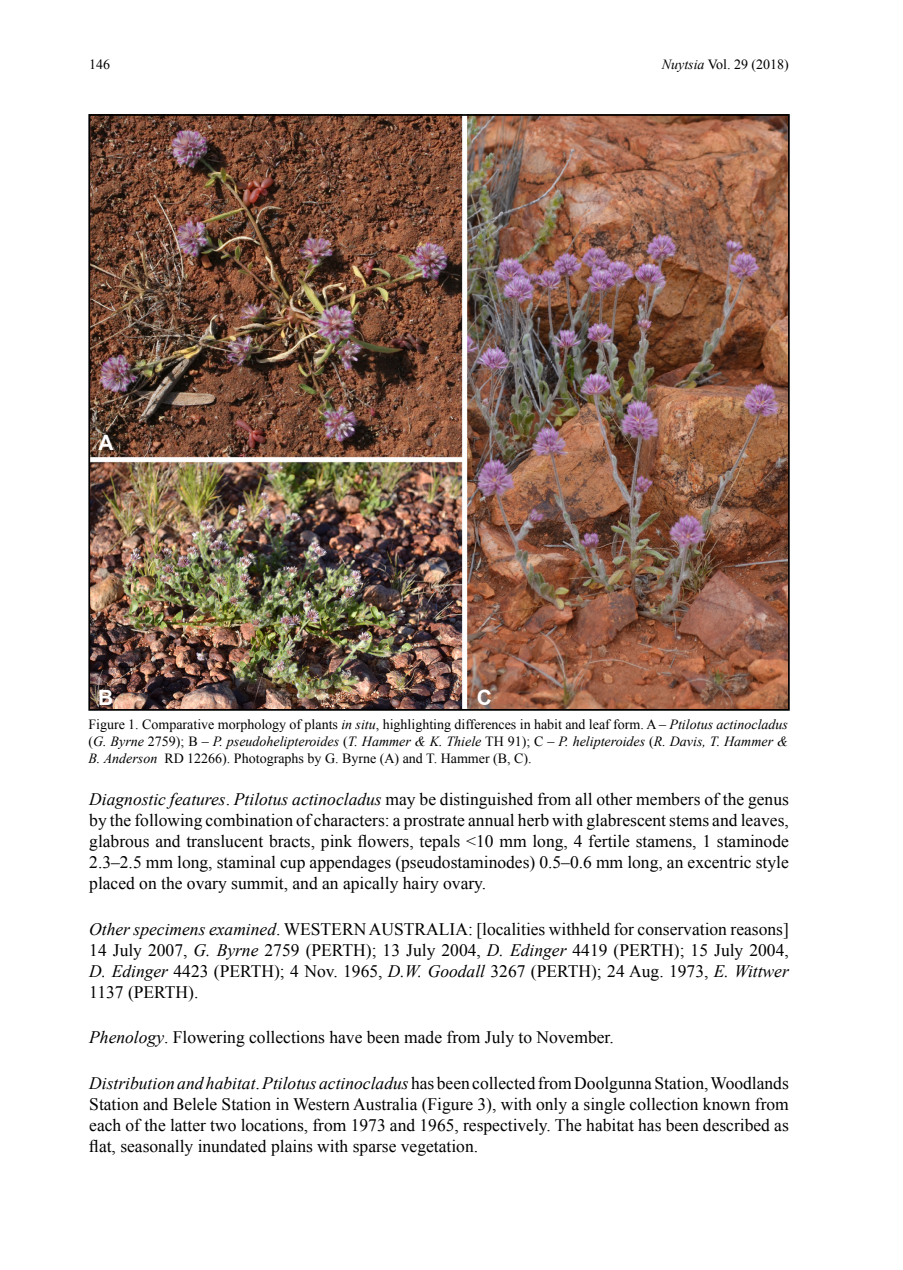
<style>
.page{position:relative;width:903px;height:1270px;background:#fff}
.page>*{position:absolute;margin:0;border:0;box-sizing:border-box;transform-origin:0 0}
.t1{font:700 21px "Arial";color:#fff}
.nBody{font:17.5px/21px "Times New Roman";color:#000;text-align:justify}
.nFigureCaption{font:14px/16.8px "Times New Roman";color:#000;text-align:justify}
.nHeader{font:14px "Times New Roman";color:#000}
.s1{font-style:italic}
</style>
<div class="page">
<img style="left:91px;top:117px;width:696px;height:591px">
<p class="nHeader" style="left:89px;top:55px;width:22px">146</p>
<p class="nFigureCaption" style="left:662px;top:56px;width:129px"><span class="s1">Nuytsia</span> Vol. 29 (2018)</p>
<p class="t1" style="left:99px;top:428px;width:17px">A</p>
<p class="t1" style="left:98px;top:684px;width:17px">B</p>
<p class="t1" style="left:477px;top:684px;width:17px">C</p>
<p class="nFigureCaption" style="left:88px;top:716px;width:701px">Figure 1. Comparative morphology of plants <span class="s1">in situ</span>, highlighting differences in habit and leaf form. A – <span class="s1">Ptilotus actinocladus </span>(<span class="s1">G. Byrne</span> 2759); B – <span class="s1">P. pseudohelipteroides</span> (<span class="s1">T. Hammer &amp; K. Thiele</span> TH 91); C – <span class="s1">P. helipteroides</span> (<span class="s1">R. Davis, T. Hammer &amp; B. Anderson</span> RD 12266). Photographs by G. Byrne (A) and T. Hammer (B, C).</p>
<p class="nBody" style="left:89px;top:788px;width:701px"><span class="s1">Diagnostic features</span>. <span class="s1">Ptilotus actinocladus</span> may be distinguished from all other members of the genus by the following combination of characters: a prostrate annual herb with glabrescent stems and leaves, glabrous and translucent bracts, pink flowers, tepals &lt;10 mm long, 4 fertile stamens, 1 staminode 2.3–2.5 mm long, staminal cup appendages (pseudostaminodes) 0.5–0.6 mm long, an excentric style placed on the ovary summit, and an apically hairy ovary.</p>
<p class="nBody" style="left:89px;top:918px;width:701px"><span class="s1">Other specimens examined</span>. WESTERN AUSTRALIA: [localities withheld for conservation reasons] 14 July 2007, <span class="s1">G. Byrne</span> 2759 (PERTH); 13 July 2004, <span class="s1">D. Edinger</span> 4419 (PERTH); 15 July 2004, <span class="s1">D. Edinger</span> 4423 (PERTH); 4 Nov. 1965, <span class="s1">D.W. Goodall</span> 3267 (PERTH); 24 Aug. 1973, <span class="s1">E. Wittwer </span>1137 (PERTH).</p>
<p class="nBody" style="left:89px;top:1027px;width:526px"><span class="s1">Phenology</span>. Flowering collections have been made from July to November.</p>
<p class="nBody" style="left:89px;top:1072px;width:701px"><span class="s1">Distribution and habitat</span>. <span class="s1">Ptilotus actinocladus</span> has been collected from Doolgunna Station, Woodlands Station and Belele Station in Western Australia (Figure 3), with only a single collection known from each of the latter two locations, from 1973 and 1965, respectively. The habitat has been described as flat, seasonally inundated plains with sparse vegetation.</p>
</div>
